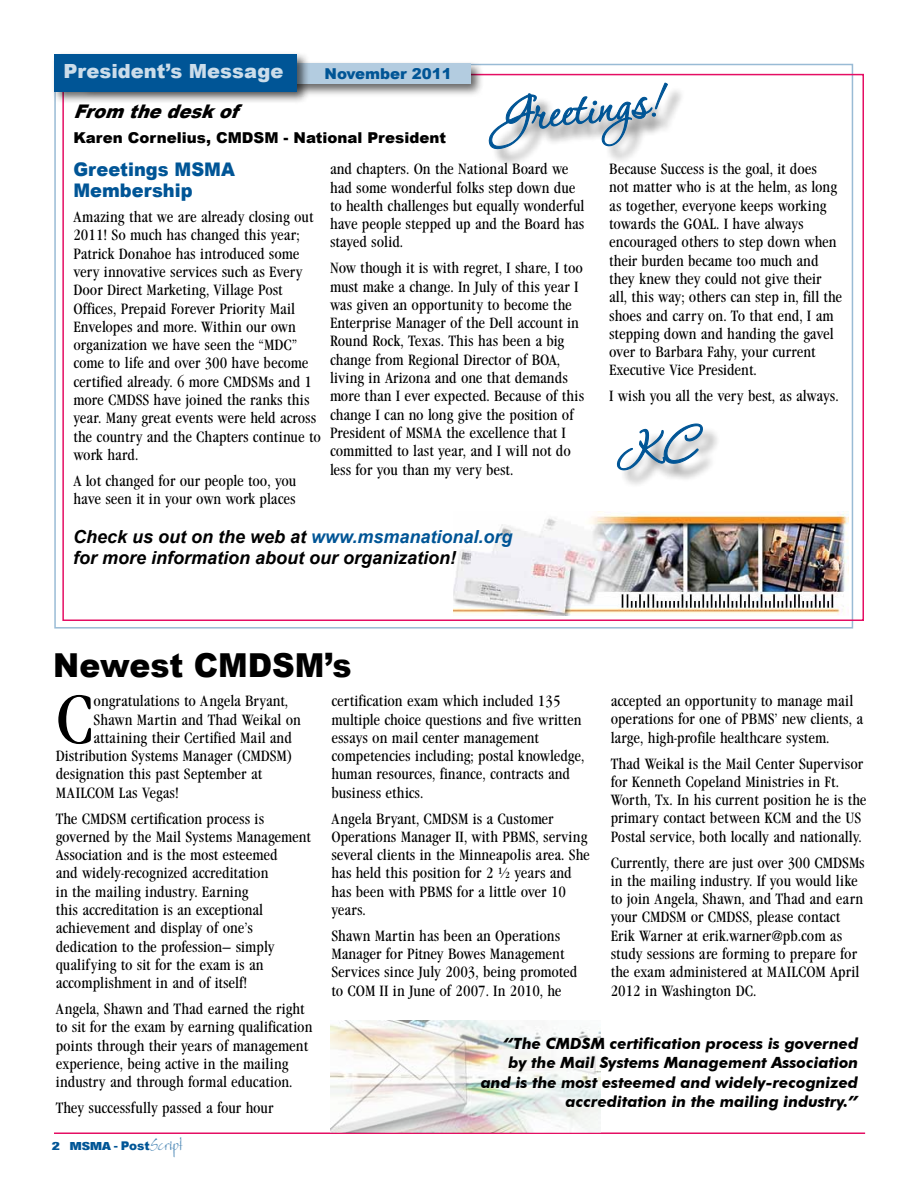
<style>
.page{position:relative;width:918px;height:1188px;background:#fff}
.page>*{position:absolute;margin:0;border:0;box-sizing:border-box;transform-origin:0 0}
.t1{font:70.2px "Garamond Condensed Book DTC";color:#000}
.t2{font:62.7px "P22 Corinthia";color:#005596}
.t3{font:900 33px "Arial";color:#000;scale:.95 1}
.t4{font:900 19.5px "Arial";color:#ccddea}
.t5{font:900 18.75px/21px "Arial";color:#005596;scale:.95 1}
.t6{font:italic 900 18.75px "Arial";color:#000;scale:.95 1}
.t7{font:italic 700 18px/21px "Arial";color:#000}
.t8{font:15.45px/18.3px "Garamond Condensed Book DTC";color:#000}
.t9{font:italic 700 15.45px/19.5px "Futura BT";color:#000;text-align:right}
.t10{font:900 15px "Arial";color:#000}
.t11{font:900 15px "Arial";color:#005596}
.t12{font:12px "Sans Black Condensed DTC";color:#005596;scale:1.4 1}
.s1{color:#005596}
.s2{font-family:"Arial";font-weight:900}
.s3{font-family:"Bergell Let Plain";font-size:16.5px;color:#4d88b6}
</style>
<div class="page">
<hr style="left:54px;top:1132px;width:811px;height:2px;background:#e50e63">
<img style="left:331px;top:1020px;width:269px;height:112px">
<div style="left:79px;top:61px;width:405px;height:36px;background:#000;opacity:.6"></div>
<div style="left:82px;top:64px;width:388px;height:20px;background:#b3cce0"></div>
<div style="left:51px;top:51px;width:259px;height:54px;background:#000;opacity:.6"></div>
<div style="left:54px;top:54px;width:242px;height:37px;background:#005596"></div>
<img style="left:453px;top:511px;width:395px;height:105px">
<div style="left:492px;top:86px;width:193px;height:82px;background:#000;opacity:.5"></div>
<svg style="left:488px;top:82px;width:181px;height:68px"></svg>
<div style="left:620px;top:427px;width:101px;height:61px;background:#000;opacity:.5"></div>
<svg style="left:616px;top:423px;width:90px;height:48px"></svg>
<p class="t4" style="left:63px;top:57px;width:222px">President’s Message</p>
<p class="t11" style="left:325px;top:63px;width:129px">November 2011</p>
<p class="t6" style="left:73px;top:98px;width:184px">From thedeskof</p>
<p class="t10" style="left:73px;top:127px;width:374px">Karen Cornelius, CMDSM - National President</p>
<h2 class="t2" style="left:492px;top:85px;width:170px;rotate:-6deg">Greetings!</h2>
<p class="t5" style="left:73px;top:159px;width:172px">Greetings MSMA<br>Membership</p>
<p class="t8" style="left:73px;top:208px;width:249px">Amazing that we are already closing out 2011! So much has changed this year; Patrick Donahoe has introduced some very innovative services such as Every Door Direct Marketing, Village Post Offices, Prepaid Forever Priority Mail Envelopes and more. Within our own organization we have seen the “MDC” come to life and over 300 have become certified already. 6 more CMDSMs and 1 more CMDSS have joined the ranks this year. Many great events were held across the country and the Chapters continue to work hard.</p>
<p class="t8" style="left:73px;top:472px;width:224px">A lot changed for our people too, you have seen it in your own work places</p>
<p class="t8" style="left:330px;top:160px;width:256px">and chapters. On the National Board we had some wonderful folks step down due to health challenges but equally wonderful have people stepped up and the Board has stayed solid.</p>
<p class="t8" style="left:330px;top:259px;width:256px">Now though it is with regret, I share, I too must make a change. In July of this year I was given an opportunity to become the Enterprise Manager of the Dell account in Round Rock, Texas. This has been a big change from Regional Director of BOA, living in Arizona and one that demands more than I ever expected. Because of this change I can no long give the position of President of MSMA the excellence that I committed to last year, and I will not do less for you than my very best.</p>
<p class="t7" style="left:73px;top:527px;width:441px">Check us out on the web at <span class="s1">www.msmanational.org </span>for more information about our organization!</p>
<p class="t8" style="left:609px;top:160px;width:235px">Because Success is the goal, it does<br>not matter who is at the helm, as long as together, everyone keeps working towards the GOAL. I have always encouraged others to step down when their burden became too much and they knew they could not give their all, this way; others can step in, fill the shoes and carry on. To that end, I am stepping down and handing the gavel over to Barbara Fahy, your current Executive Vice President.</p>
<p class="t8" style="left:609px;top:387px;width:231px">I wish you all the very best, as always.</p>
<h3 class="t3" style="left:53px;top:641px;width:316px">Newest CMDSM’s</h3>
<p class="t8" style="left:331px;top:692px;width:254px">certification exam which included 135 multiple choice questions and five written essays on mail center management competencies including; postal knowledge, human resources, finance, contracts and business ethics.</p>
<p class="t8" style="left:331px;top:809px;width:260px">Angela Bryant, CMDSM is a Customer Operations Manager II, with PBMS, serving several clients in the Minneapolis area. She has held this position for 2 ½ years and has been with PBMS for a little over 10 years.</p>
<p class="t8" style="left:331px;top:927px;width:248px">Shawn Martin has been an Operations Manager for Pitney Bowes Management Services since July 2003, being promoted to COM II in June of 2007. In 2010, he</p>
<p class="t8" style="left:611px;top:692px;width:254px">accepted an opportunity to manage mail operations for one of PBMS’ new clients, a large, high-profile healthcare system.</p>
<p class="t8" style="left:611px;top:754px;width:257px">Thad Weikal is the Mail Center Supervisor for Kenneth Copeland Ministries in Ft.<br>Worth, Tx. In his current position he is the primary contact between KCM and the US Postal service, both locally and nationally.</p>
<p class="t8" style="left:611px;top:853px;width:256px">Currently, there are just over 300 CMDSMs in the mailing industry. If you would like to join Angela, Shawn, and Thad and earn your CMDSM or CMDSS, please contact Erik Warner at erik.warner@pb.com as study sessions are forming to prepare for the exam administered at MAILCOM April 2012 in Washington DC.</p>
<p class="t9" style="left:481px;top:1033px;width:379px">“The CMDSM certification process is governed<br>by the Mail Systems Management Association and is the most esteemed and widely-recognized accreditation in the mailing industry.”</p>
<h1 class="t1" style="left:56px;top:681px;width:39px">C</h1>
<p class="t8" style="left:94px;top:692px;width:196px">ongratulations to Angela Bryant,</p>
<p class="t8" style="left:94px;top:710px;width:209px">Shawn Martin and Thad Weikal on</p>
<p class="t8" style="left:94px;top:729px;width:200px">attaining their Certified Mail and</p>
<p class="t8" style="left:56px;top:747px;width:238px">Distribution Systems Manager (CMDSM)</p>
<p class="t8" style="left:56px;top:765px;width:208px">designation this past September at</p>
<p class="t8" style="left:56px;top:784px;width:125px">MAILCOM Las Vegas!</p>
<p class="t8" style="left:56px;top:809px;width:257px">The CMDSM certification process is governed by the Mail Systems Management Association and is the most esteemed<br>and widely-recognized accreditation<br>in the mailing industry. Earning<br>this accreditation is an exceptional achievement and display of one’s dedication to the profession— simply qualifying to sit for the exam is an accomplishment in and of itself!</p>
<p class="t8" style="left:56px;top:1000px;width:258px">Angela, Shawn and Thad earned the right to sit for the exam by earning qualification points through their years of management experience, being active in the mailing industry and through formal education.</p>
<p class="t8" style="left:56px;top:1099px;width:219px">They successfully passed a four hour</p>
<p class="t12" style="left:52px;top:1139px;width:95px">2 MSMA - <span class="s2">Post</span><span class="s3">Script</span></p>
</div>
